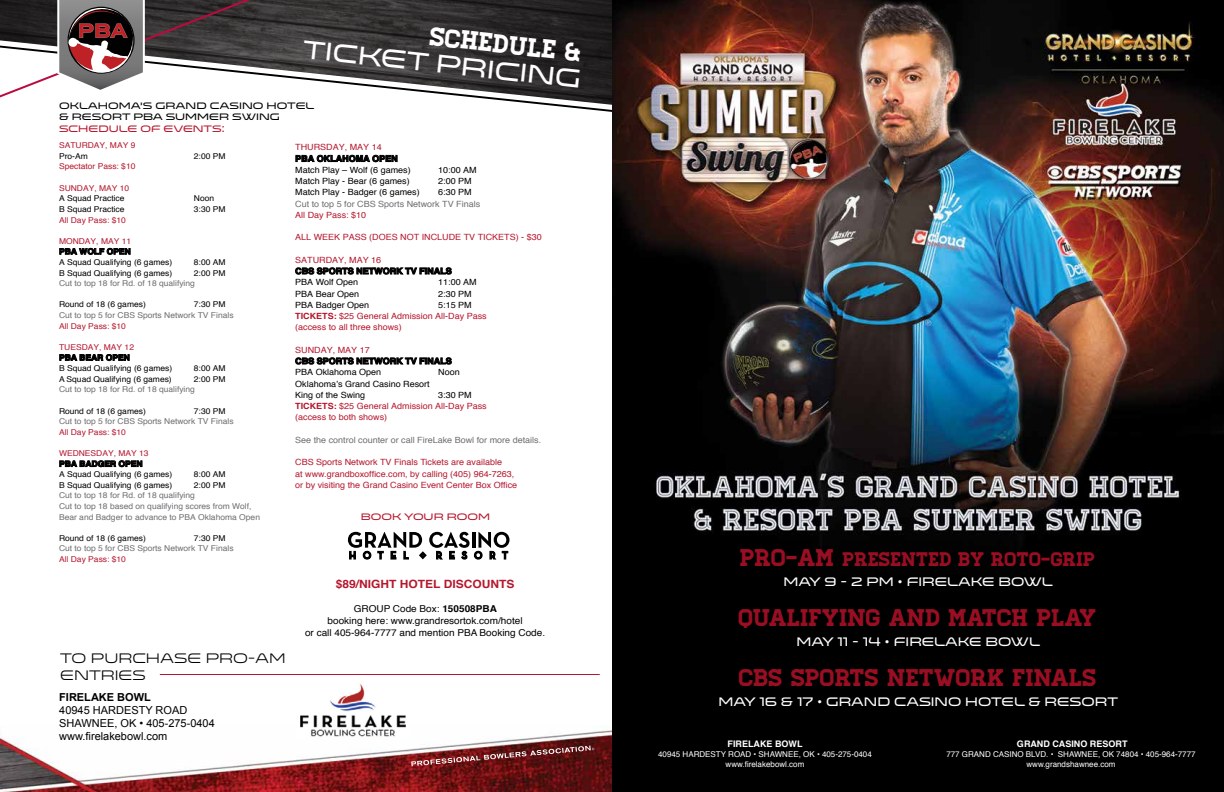
<style>
.page{position:relative;width:1224px;height:792px;background:#fff}
.page>*{position:absolute;margin:0;border:0;box-sizing:border-box;transform-origin:0 0}
.t1{font:26px "Venera 700";color:#fff}
.t2{font:26px "Homestead";color:#fff}
.t3{font:24.1px "Homestead";color:#9a0e23}
.t4{font:19.7px "Homestead";color:#9a0e23}
.t5{font:14px/16.8px "Venera 500";color:#000}
.t6{font:12.5px "Venera 700";color:#fff}
.t7{font:700 11.4px "Helvetica";color:#b5172d;scale:1.05 1}
.t8{font:11px/13.2px "Arial";color:#000}
.t9{font:700 11px "Arial";color:#000}
.t10{font:9.5px/12px "Helvetica";color:#000;text-align:center;scale:1.05 1}
.t11{font:9.5px/11.2px "Venera 700";color:#000;scale:1.05 1}
.t12{font:9.5px "Venera 700";color:#b5172d;scale:1.05 1}
.t13{font:700 9px "Helvetica";color:#fff}
.t14{font:8.6px/11.3px "Helvetica";color:#b5172d;scale:1.05 1}
.t15{font:8.6px/11.3px "Helvetica";color:#000;scale:1.05 1}
.t16{font:8.6px "Helvetica";color:#6d6e71;scale:1.05 1}
.t17{font:700 8.6px "Helvetica";color:#000;scale:1.05 1}
.t18{font:8.1px "Helvetica";color:#000;scale:1.05 1}
.t19{font:8.1px/10.6px "Helvetica";color:#6d6e71;scale:1.05 1}
.t20{font:8.1px "Helvetica";color:#b5172d;scale:1.05 1}
.t21{font:700 8.1px "Helvetica";color:#000;scale:1.05 1}
.t22{font:8px/9.6px "Helvetica";color:#fff;text-align:center}
.s1{color:#000}
.s2{font-weight:700}
.s3{font-size:24.1px}
</style>
<div class="page">
<img style="left:612px;top:0;width:612px;height:792px">
<img style="left:250px;top:0;width:362px;height:46px">
<svg style="left:0;top:46px;width:612px;height:66px"></svg>
<svg style="left:0;top:0;width:250px;height:97px"></svg>
<img style="left:0;top:727px;width:612px;height:65px">
<img style="left:411px;top:746px;width:183px;height:20px">
<svg style="left:59px;top:248px;width:72px;height:7px"></svg>
<svg style="left:59px;top:354px;width:71px;height:7px"></svg>
<svg style="left:59px;top:460px;width:83px;height:7px"></svg>
<svg style="left:295px;top:155px;width:103px;height:7px"></svg>
<svg style="left:295px;top:267px;width:157px;height:8px"></svg>
<svg style="left:295px;top:357px;width:157px;height:8px"></svg>
<hr style="left:160px;top:674px;width:440px;height:1px;background:#b5172d">
<img style="left:297px;top:684px;width:112px;height:54px">
<svg style="left:347px;top:531px;width:163px;height:29px"></svg>
<h1 class="t2" style="left:432px;top:21px;width:154px;rotate:6deg">schedule &amp;</h1>
<h1 class="t1" style="left:305px;top:34px;width:281px;rotate:6deg">TICKET PRICING</h1>
<p class="t11" style="left:59px;top:100px;width:245px">OKLAHOMA’S GRAND CASINO HOTEL &amp; RESORT PBA SUMMER SWING</p>
<p class="t12" style="left:59px;top:123px;width:159px">SCHEDULE OF EVENTS:</p>
<p class="t20" style="left:59px;top:139px;width:74px">SATURDAY, MAY 9</p>
<p class="t18" style="left:59px;top:150px;width:29px">Pro-Am</p>
<p class="t18" style="left:194px;top:150px;width:32px">2:00 PM</p>
<p class="t20" style="left:59px;top:160px;width:74px">Spectator Pass: $10</p>
<p class="t20" style="left:59px;top:182px;width:68px">SUNDAY, MAY 10</p>
<p class="t18" style="left:59px;top:192px;width:64px">A Squad Practice</p>
<p class="t18" style="left:194px;top:192px;width:21px">Noon</p>
<p class="t18" style="left:59px;top:203px;width:64px">B Squad Practice</p>
<p class="t18" style="left:194px;top:203px;width:32px">3:30 PM</p>
<p class="t20" style="left:59px;top:213px;width:65px">All Day Pass: $10</p>
<p class="t20" style="left:59px;top:235px;width:70px">MONDAY, MAY 11</p>
<p class="t21" style="left:59px;top:245px;width:70px">PBA WOLF OPEN</p>
<p class="t18" style="left:59px;top:256px;width:109px">A Squad Qualifying (6 games)</p>
<p class="t18" style="left:194px;top:256px;width:32px">8:00 AM</p>
<p class="t18" style="left:59px;top:266px;width:109px">B Squad Qualifying (6 games)</p>
<p class="t18" style="left:194px;top:266px;width:32px">2:00 PM</p>
<p class="t19" style="left:59px;top:278px;width:131px">Cut to top 18 for Rd. of 18 qualifying</p>
<p class="t18" style="left:59px;top:298px;width:84px">Round of 18 (6 games)</p>
<p class="t18" style="left:194px;top:298px;width:32px">7:30 PM</p>
<p class="t19" style="left:59px;top:310px;width:168px">Cut to top 5 for CBS Sports Network TV Finals</p>
<p class="t20" style="left:59px;top:320px;width:65px">All Day Pass: $10</p>
<p class="t20" style="left:59px;top:341px;width:73px">TUESDAY, MAY 12</p>
<p class="t21" style="left:59px;top:351px;width:69px">PBA BEAR OPEN</p>
<p class="t18" style="left:59px;top:362px;width:109px">B Squad Qualifying (6 games)</p>
<p class="t18" style="left:194px;top:362px;width:32px">8:00 AM</p>
<p class="t18" style="left:59px;top:373px;width:109px">A Squad Qualifying (6 games)</p>
<p class="t18" style="left:194px;top:373px;width:32px">2:00 PM</p>
<p class="t19" style="left:59px;top:384px;width:131px">Cut to top 18 for Rd. of 18 qualifying</p>
<p class="t18" style="left:59px;top:404px;width:84px">Round of 18 (6 games)</p>
<p class="t18" style="left:194px;top:404px;width:32px">7:30 PM</p>
<p class="t19" style="left:59px;top:416px;width:168px">Cut to top 5 for CBS Sports Network TV Finals</p>
<p class="t20" style="left:59px;top:426px;width:65px">All Day Pass: $10</p>
<p class="t20" style="left:59px;top:447px;width:87px">WEDNESDAY, MAY 13</p>
<p class="t21" style="left:59px;top:457px;width:81px">PBA BADGER OPEN</p>
<p class="t18" style="left:59px;top:468px;width:109px">A Squad Qualifying (6 games)</p>
<p class="t18" style="left:194px;top:468px;width:32px">8:00 AM</p>
<p class="t18" style="left:59px;top:479px;width:109px">B Squad Qualifying (6 games)</p>
<p class="t18" style="left:194px;top:479px;width:32px">2:00 PM</p>
<p class="t19" style="left:59px;top:491px;width:193px">Cut to top 18 for Rd. of 18 qualifying<br>Cut to top 18 based on qualifying scores from Wolf,<br>Bear and Badger to advance to PBA Oklahoma Open</p>
<p class="t18" style="left:59px;top:532px;width:84px">Round of 18 (6 games)</p>
<p class="t18" style="left:194px;top:532px;width:32px">7:30 PM</p>
<p class="t19" style="left:59px;top:544px;width:168px">Cut to top 5 for CBS Sports Network TV Finals</p>
<p class="t20" style="left:59px;top:553px;width:65px">All Day Pass: $10</p>
<h3 class="t5" style="left:60px;top:650px;width:227px">TO PURCHASE PRO-AM<br>ENTRIES</h3>
<p class="t9" style="left:59px;top:689px;width:93px">FIRELAKE BOWL</p>
<p class="t8" style="left:59px;top:704px;width:157px">40945 HARDESTY ROAD<br>SHAWNEE, OK • 405-275-0404 www.firelakebowl.com</p>
<p class="t14" style="left:295px;top:142px;width:84px">THURSDAY, MAY 14</p>
<p class="t17" style="left:295px;top:152px;width:99px">PBA OKLAHOMA OPEN</p>
<p class="t15" style="left:295px;top:164px;width:112px">Match Play – Wolf (6 games)</p>
<p class="t15" style="left:438px;top:164px;width:38px">10:00 AM</p>
<p class="t15" style="left:295px;top:176px;width:111px">Match Play - Bear (6 games)</p>
<p class="t15" style="left:438px;top:176px;width:33px">2:00 PM</p>
<p class="t15" style="left:295px;top:187px;width:120px">Match Play - Badger (6 games)</p>
<p class="t15" style="left:438px;top:187px;width:33px">6:30 PM</p>
<p class="t16" style="left:295px;top:197px;width:178px">Cut to top 5 for CBS Sports Network TV Finals</p>
<p class="t14" style="left:295px;top:209px;width:69px">All Day Pass: $10</p>
<p class="t14" style="left:295px;top:232px;width:236px">ALL WEEK PASS (DOES NOT INCLUDE TV TICKETS) - $30</p>
<p class="t14" style="left:295px;top:254px;width:83px">SATURDAY, MAY 16</p>
<p class="t17" style="left:295px;top:264px;width:151px">CBS SPORTS NETWORK TV FINALS</p>
<p class="t15" style="left:295px;top:277px;width:62px">PBA Wolf Open</p>
<p class="t15" style="left:438px;top:277px;width:38px">11:00 AM</p>
<p class="t15" style="left:295px;top:288px;width:62px">PBA Bear Open</p>
<p class="t15" style="left:438px;top:288px;width:33px">2:30 PM</p>
<p class="t15" style="left:295px;top:299px;width:72px">PBA Badger Open</p>
<p class="t14" style="left:295px;top:299px;width:184px;text-indent:143px"><span class="s1">5:15 PM<br></span><span class="s2">TICKETS:</span> $25 General Admission All-Day Pass (access to all three shows)</p>
<p class="t14" style="left:295px;top:344px;width:72px">SUNDAY, MAY 17</p>
<p class="t17" style="left:295px;top:354px;width:151px">CBS SPORTS NETWORK TV FINALS</p>
<p class="t15" style="left:295px;top:367px;width:83px">PBA Oklahoma Open</p>
<p class="t15" style="left:438px;top:367px;width:22px">Noon</p>
<p class="t15" style="left:295px;top:378px;width:130px">Oklahoma’s Grand Casino Resort<br>King of the Swing</p>
<p class="t14" style="left:295px;top:389px;width:184px;text-indent:143px"><span class="s1">3:30 PM<br></span><span class="s2">TICKETS:</span> $25 General Admission All-Day Pass (access to both shows)</p>
<p class="t16" style="left:295px;top:433px;width:236px">See the control counter or call FireLake Bowl for more details.</p>
<p class="t14" style="left:295px;top:457px;width:213px">CBS Sports Network TV Finals Tickets are available<br>at www.grandboxoffice.com, by calling (405) 964-7263, or by visiting the Grand Casino Event Center Box Office</p>
<p class="t12" style="left:361px;top:511px;width:125px">BOOK YOUR ROOM</p>
<h3 class="t7" style="left:336px;top:575px;width:171px">$89/NIGHT HOTEL DISCOUNTS</h3>
<p class="t10" style="left:305px;top:603px;width:230px">GROUP Code Box: <span class="s2">150508PBA<br></span>booking here: www.grandresortok.com/hotel<br>or call 405-964-7777 and mention PBA Booking Code.</p>
<h3 class="t4" style="left:741px;top:548px;width:356px"><span class="s3">PRO-AM</span> PRESENTED BY ROTO-GRIP</h3>
<h3 class="t6" style="left:783px;top:574px;width:271px">MAY 9 - 2 PM • FIRELAKE BOWL</h3>
<h2 class="t3" style="left:739px;top:604px;width:360px">QUALIFYING AND MATCH PLAY</h2>
<h3 class="t6" style="left:796px;top:634px;width:245px">MAY 11 - 14 • FIRELAKE BOWL</h3>
<h2 class="t3" style="left:739px;top:664px;width:359px">CBS SPORTS NETWORK FINALS</h2>
<h3 class="t6" style="left:718px;top:694px;width:401px">MAY 16 &amp; 17 • GRAND CASINO HOTEL &amp; RESORT</h3>
<p class="t13" style="left:728px;top:737px;width:76px">FIRELAKE BOWL</p>
<p class="t22" style="left:658px;top:750px;width:215px">40945 HARDESTY ROAD • SHAWNEE, OK • 405-275-0404 www.firelakebowl.com</p>
<p class="t13" style="left:1017px;top:737px;width:112px">GRAND CASINO RESORT</p>
<p class="t22" style="left:946px;top:750px;width:251px">777 GRAND CASINO BLVD. • SHAWNEE, OK 74804 • 405-964-7777 www.grandshawnee.com</p>
</div>
